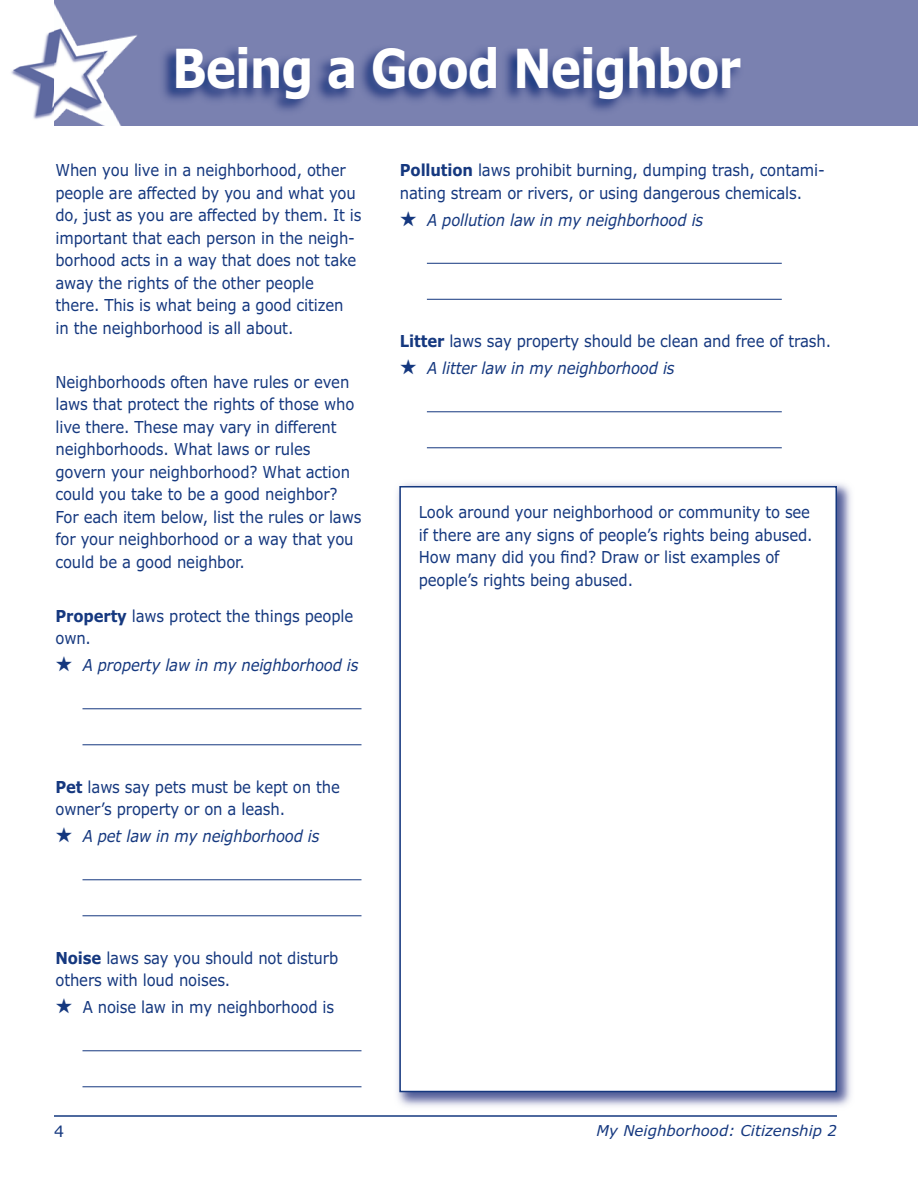
<style>
.page{position:relative;width:918px;height:1188px;background:#fff}
.page>*{position:absolute;margin:0;border:0;box-sizing:border-box;transform-origin:0 0}
.t1{font:700 54px "Verdana";letter-spacing:-.025em;color:#fff;scale:.85 1}
.t2{font:16.5px/22.5px "Verdana";letter-spacing:-.01em;color:#15387f;scale:.9 1}
.t3{font:italic 16.5px "Verdana";letter-spacing:-.01em;color:#15387f;scale:.9 1}
.t4{font:15.75px "Verdana";color:#15387f}
.t5{font:italic 15px "Verdana";color:#15387f}
.s1{font-weight:700}
</style>
<div class="page">
<hr style="left:82px;top:708px;width:280px;height:1px;background:#15387f">
<hr style="left:82px;top:744px;width:280px;height:1px;background:#15387f">
<hr style="left:82px;top:879px;width:280px;height:1px;background:#15387f">
<hr style="left:82px;top:915px;width:280px;height:1px;background:#15387f">
<hr style="left:82px;top:1050px;width:280px;height:1px;background:#15387f">
<hr style="left:82px;top:1086px;width:280px;height:1px;background:#15387f">
<hr style="left:427px;top:263px;width:355px;height:1px;background:#15387f">
<hr style="left:427px;top:299px;width:355px;height:1px;background:#15387f">
<hr style="left:427px;top:411px;width:355px;height:1px;background:#15387f">
<hr style="left:427px;top:447px;width:355px;height:1px;background:#15387f">
<svg style="left:54px;top:0;width:864px;height:126px;background:#6f77a9"></svg>
<hr style="left:54px;top:1115px;width:783px;height:2px;background:#15387f">
<img style="left:397px;top:483px;width:454px;height:624px">
<div style="left:401px;top:488px;width:435px;height:603px;background:#fff"></div>
<div style="left:399px;top:486px;width:438px;height:606px;border:2px solid #15387f"></div>
<img style="left:54px;top:3px;width:111px;height:123px">
<img style="left:54px;top:20px;width:54px;height:100px">
<img style="left:104px;top:33px;width:17px;height:78px">
<img style="left:11px;top:31px;width:43px;height:88px">
<h1 class="t1" style="left:172px;top:47px;width:671px">Being a Good Neighbor</h1>
<p class="t2" style="left:56px;top:160px;width:342px">When you live in a neighborhood, other people are affected by you and what you do, just as you are affected by them. It is important that each person in the neigh&shy;borhood acts in a way that does not take away the rights of the other people there. This is what being a good citizen<br>in the neighborhood is all about.</p>
<p class="t2" style="left:56px;top:372px;width:341px">Neighborhoods often have rules or even laws that protect the rights of those who live there. These may vary in different neighborhoods. What laws or rules govern your neighborhood? What action could you take to be a good neighbor?<br>For each item below, list the rules or laws for your neighborhood or a way that you could be a good neighbor.</p>
<p class="t2" style="left:56px;top:606px;width:332px"><span class="s1">Property</span> laws protect the things people own.</p>
<p class="t3" style="left:56px;top:659px;width:338px">★ A property law in my neighborhood is</p>
<p class="t2" style="left:400px;top:160px;width:474px"><span class="s1">Pollution</span> laws prohibit burning, dumping trash, contami&shy;nating stream or rivers, or using dangerous chemicals.</p>
<p class="t3" style="left:400px;top:213px;width:339px">★ A pollution law in my neighborhood is</p>
<p class="t2" style="left:400px;top:331px;width:481px"><span class="s1">Litter</span> laws say property should be clean and free of trash.</p>
<p class="t3" style="left:400px;top:362px;width:307px">★ A litter law in my neighborhood is</p>
<p class="t2" style="left:419px;top:502px;width:439px">Look around your neighborhood or community to see if there are any signs of people’s rights being abused.<br>How many did you find? Draw or list examples of people’s rights being abused.</p>
<p class="t2" style="left:56px;top:777px;width:318px"><span class="s1">Pet</span> laws say pets must be kept on the owner’s property or on a leash.</p>
<p class="t3" style="left:56px;top:830px;width:295px">★ A pet law in my neighborhood is</p>
<p class="t2" style="left:56px;top:948px;width:316px"><span class="s1">Noise</span> laws say you should not disturb others with loud noises.</p>
<p class="t2" style="left:56px;top:997px;width:311px">★ A noise law in my neighborhood is</p>
<p class="t4" style="left:54px;top:1125px;width:12px">4</p>
<p class="t5" style="left:597px;top:1125px;width:242px">My Neighborhood: Citizenship 2</p>
</div>
